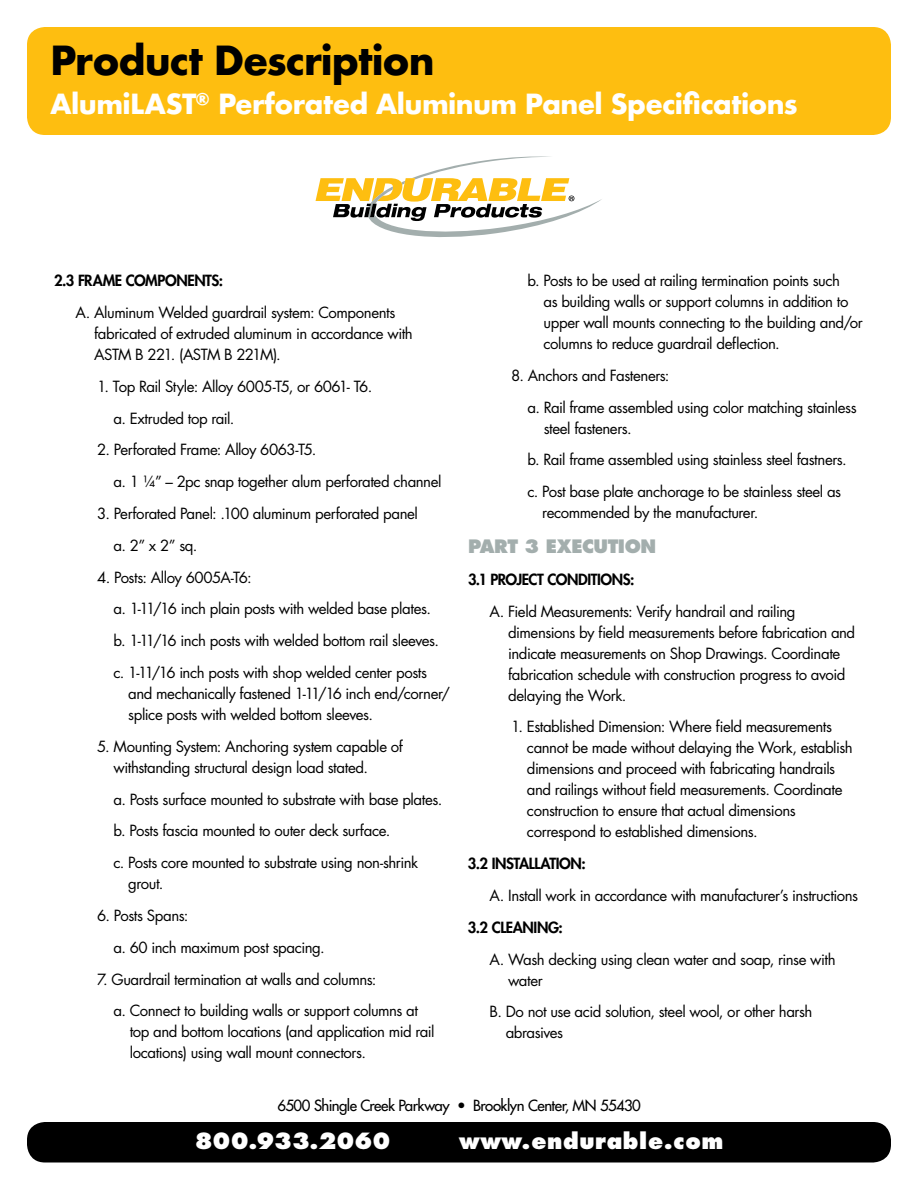
<style>
.page{position:relative;width:918px;height:1188px;background:#fff}
.page>*{position:absolute;margin:0;border:0;box-sizing:border-box;transform-origin:0 0}
.t1{font:700 39px "Futura";letter-spacing:-.03em;color:#000}
.t2{font:700 27px "Futura";letter-spacing:-.025em;color:#fff}
.t3{font:800 21.75px "Futura";letter-spacing:.03em;color:#fff}
.t4{font:800 21.75px "Futura";letter-spacing:-.005em;color:#fff}
.t5{font:800 18px "Futura";letter-spacing:-.025em;color:#a3aead}
.t6{font:15px/21px "Futura";letter-spacing:-.03em;color:#000}
.t7{font:800 15px "Futura";letter-spacing:-.03em;color:#000}
.t8{font:15px "Futura";letter-spacing:-.035em;color:#000}
</style>
<div class="page">
<div style="left:27px;top:27px;width:864px;height:108px;background:#febe10;border-radius:18px"></div>
<div style="left:27px;top:1122px;width:864px;height:40px;background:#000;border-radius:18px"></div>
<svg style="left:316px;top:156px;width:286px;height:81px"></svg>
<h1 class="t1" style="left:50px;top:33px;width:386px">Product Description</h1>
<h2 class="t2" style="left:50px;top:84px;width:749px">AlumiLAST<sup>®</sup> Perforated Aluminum Panel Specifications</h2>
<p class="t7" style="left:54px;top:271px;width:171px">2.3 FRAME COMPONENTS:</p>
<p class="t6" style="left:94px;top:302px;width:320px;text-indent:-19px">A. Aluminum Welded guardrail system: Components fabricated of extruded aluminum in accordance with<br>ASTM B 221. (ASTM B 221M).</p>
<p class="t6" style="left:113px;top:370px;width:260px;line-height:31.8px;text-indent:-16px">1. Top Rail Style: Alloy 6005-T5, or 6061- T6. a. Extruded top rail.</p>
<p class="t6" style="left:113px;top:434px;width:330px;line-height:31.8px;text-indent:-16px">2. Perforated Frame: Alloy 6063-T5.<br>a. 1 ¼” – 2pc snap together alum perforated channel</p>
<p class="t6" style="left:113px;top:497px;width:306px;line-height:31.8px;text-indent:-16px">3. Perforated Panel: .100 aluminum perforated panel a. 2” x 2” sq.</p>
<p class="t6" style="left:113px;top:561px;width:327px;line-height:31.8px;text-indent:-16px">4. Posts: Alloy 6005A-T6:<br>a. 1-11/16 inch plain posts with welded base plates. b. 1-11/16 inch posts with welded bottom rail sleeves. c. 1-11/16 inch posts with shop welded center posts</p>
<p class="t6" style="left:128px;top:683px;width:323px">and mechanically fastened 1-11/16 inch end/corner/ splice posts with welded bottom sleeves.</p>
<p class="t6" style="left:114px;top:736px;width:291px;text-indent:-16px">5. Mounting System: Anchoring system capable of withstanding structural design load stated.</p>
<p class="t6" style="left:113px;top:783px;width:331px;line-height:31.8px">a. Posts surface mounted to substrate with base plates. b. Posts fascia mounted to outer deck surface.<br>c. Posts core mounted to substrate using non-shrink</p>
<p class="t6" style="left:128px;top:873px;width:37px">grout.</p>
<p class="t6" style="left:113px;top:899px;width:213px;line-height:31.8px;text-indent:-16px">6. Posts Spans:<br>a. 60 inch maximum post spacing.</p>
<p class="t6" style="left:113px;top:963px;width:306px;line-height:31.8px;text-indent:-16px">7. Guardrail termination at walls and columns:<br>a. Connect to building walls or support columns at</p>
<p class="t6" style="left:130px;top:1021px;width:307px">top and bottom locations (and application mid rail locations) using wall mount connectors.</p>
<p class="t6" style="left:544px;top:270px;width:321px;text-indent:-16px">b. Posts to be used at railing termination points such<br>as building walls or support columns in addition to upper wall mounts connecting to the building and/or columns to reduce guardrail deflection.</p>
<p class="t6" style="left:527px;top:359px;width:331px;line-height:31.8px;text-indent:-16px">8. Anchors and Fasteners:<br>a. Rail frame assembled using color matching stainless</p>
<p class="t6" style="left:527px;top:412px;width:321px;line-height:31.8px;text-indent:16px">steel fasteners.<br>b. Rail frame assembled using stainless steel fastners. c. Post base plate anchorage to be stainless steel as</p>
<p class="t6" style="left:542px;top:502px;width:218px">recommended by the manufacturer.</p>
<p class="t5" style="left:468px;top:535px;width:190px">PART 3 EXECUTION</p>
<p class="t7" style="left:468px;top:569px;width:168px">3.1 PROJECT CONDITIONS:</p>
<p class="t6" style="left:508px;top:600px;width:349px;text-indent:-19px">A. Field Measurements: Verify handrail and railing dimensions by field measurements before fabrication and indicate measurements on Shop Drawings. Coordinate fabrication schedule with construction progress to avoid delaying the Work.</p>
<p class="t6" style="left:527px;top:716px;width:327px;text-indent:-16px">1. Established Dimension: Where field measurements cannot be made without delaying the Work, establish dimensions and proceed with fabricating handrails and railings without field measurements. Coordinate construction to ensure that actual dimensions correspond to established dimensions.</p>
<p class="t7" style="left:468px;top:854px;width:119px">3.2 INSTALLATION:</p>
<p class="t6" style="left:490px;top:885px;width:370px">A. Install work in accordance with manufacturer’s instructions</p>
<p class="t7" style="left:468px;top:917px;width:96px">3.2 CLEANING:</p>
<p class="t6" style="left:508px;top:948px;width:329px;text-indent:-19px">A. Wash decking using clean water and soap, rinse with water</p>
<p class="t6" style="left:506px;top:1001px;width:308px;text-indent:-16px">B. Do not use acid solution, steel wool, or other harsh abrasives</p>
<p class="t8" style="left:278px;top:1096px;width:365px">6500 Shingle Creek Parkway • Brooklyn Center, MN 55430</p>
<h3 class="t4" style="left:195px;top:1128px;width:197px">800.933.2060</h3>
<h3 class="t3" style="left:459px;top:1128px;width:266px">www.endurable.com</h3>
</div>
